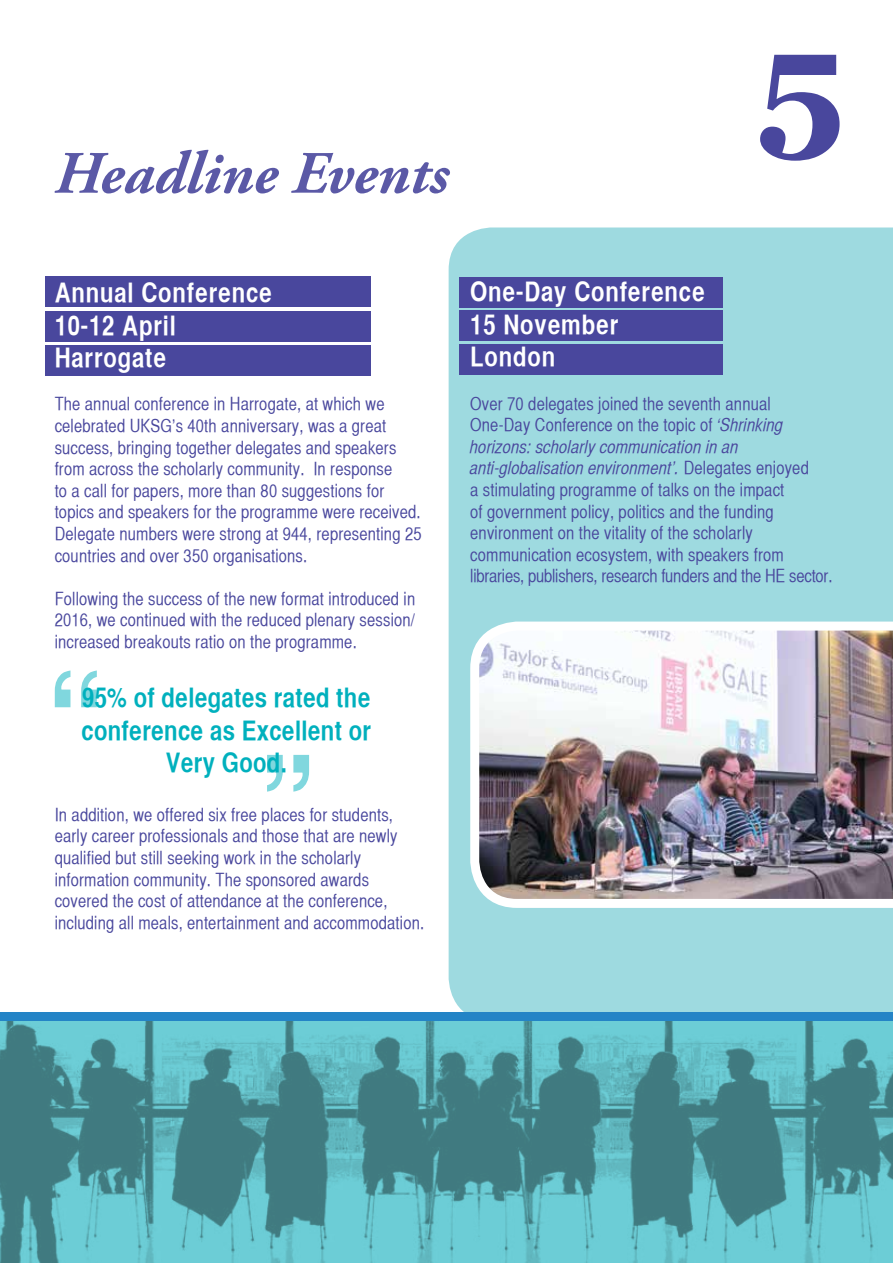
<style>
.page{position:relative;width:893px;height:1263px;background:#fff}
.page>*{position:absolute;margin:0;border:0;box-sizing:border-box;transform-origin:0 0}
.t1{font:700 150px "Georgia";color:#49479d}
.t2{font:141.6px "Helvetica CY Bold";color:#00b0bd}
.t3{font:italic 700 60px "Adobe Garamond Pro";color:#49479d}
.t4{font:27px/32.7px "Helvetica CY Bold";letter-spacing:.03em;color:#fff}
.t5{font:27px/32.4px "Helvetica CY Bold";letter-spacing:.01em;color:#00b0bd;text-align:center}
.t6{font:18px/21.6px "Helvetica CY Plain";letter-spacing:.01em;color:#49479d}
.t7{font:18px/21.6px "Helvetica CY Oblique";letter-spacing:.01em;color:#49479d}
.s1{font-family:"Helvetica CY Oblique"}
.s2{font-family:"Helvetica CY Plain"}
</style>
<div class="page">
<div style="left:449px;top:227px;width:444px;height:785px;background:#9edae0"></div>
<img style="left:470px;top:621px;width:423px;height:287px">
<svg style="left:0;top:1020px;width:893px;height:243px;background:#55a2aa"></svg>
<div style="left:0;top:1012px;width:893px;height:8px;background:#2484c6"></div>
<div style="left:45px;top:276px;width:326px;height:31px;background:#49479d"></div>
<div style="left:45px;top:311px;width:326px;height:31px;background:#49479d"></div>
<div style="left:45px;top:345px;width:326px;height:31px;background:#49479d"></div>
<div style="left:459px;top:277px;width:264px;height:31px;background:#49479d"></div>
<div style="left:459px;top:310px;width:264px;height:31px;background:#49479d"></div>
<div style="left:459px;top:344px;width:264px;height:31px;background:#49479d"></div>
<h3 class="t3" style="left:54px;top:139px;width:396px">Headline Events</h3>
<h1 class="t1" style="left:756px;top:-31px;width:91px">5</h1>
<h3 class="t4" style="left:55px;top:275px;width:219px">Annual Conference<br>10-12 April<br>Harrogate</h3>
<p class="t6" style="left:55px;top:393px;width:368px">The annual conference in Harrogate, at which we celebrated UKSG’s 40th anniversary, was a great success, bringing together delegates and speakers from across the scholarly community. In response<br>to a call for papers, more than 80 suggestions for topics and speakers for the programme were received.<br>Delegate numbers were strong at 944, representing 25 countries and over 350 organisations.</p>
<p class="t6" style="left:55px;top:588px;width:362px;text-align:justify">Following the success of the new format introduced in 2016, we continued with the reduced plenary session/ increased breakouts ratio on the programme.</p>
<h2 class="t2" style="left:47px;top:637px;width:60px">“</h2>
<h3 class="t5" style="left:82px;top:681px;width:290px">95% of delegates rated the</h3>
<h3 class="t5" style="left:82px;top:713px;width:291px">conference as Excellent or<br>Very Good.</h3>
<h2 class="t2" style="left:317px;top:825px;width:60px;rotate:-180deg">“</h2>
<p class="t6" style="left:55px;top:804px;width:371px">In addition, we offered six free places for students, early career professionals and those that are newly qualified but still seeking work in the scholarly information community. The sponsored awards covered the cost of attendance at the conference, including all meals, entertainment and accommodation.</p>
<h3 class="t4" style="left:470px;top:275px;width:236px">One-Day Conference<br>15 November<br>London</h3>
<p class="t6" style="left:470px;top:393px;width:315px">Over 70 delegates joined the seventh annual<br>One-Day Conference on the topic of <span class="s1">‘Shrinking</span></p>
<p class="t7" style="left:470px;top:436px;width:340px">horizons: scholarly communication in an anti-globalisation environment’. <span class="s2">Delegates enjoyed</span></p>
<p class="t6" style="left:470px;top:479px;width:364px">a stimulating programme of talks on the impact<br>of government policy, politics and the funding environment on the vitality of the scholarly communication ecosystem, with speakers from libraries, publishers, research funders and the HE sector.</p>
</div>
